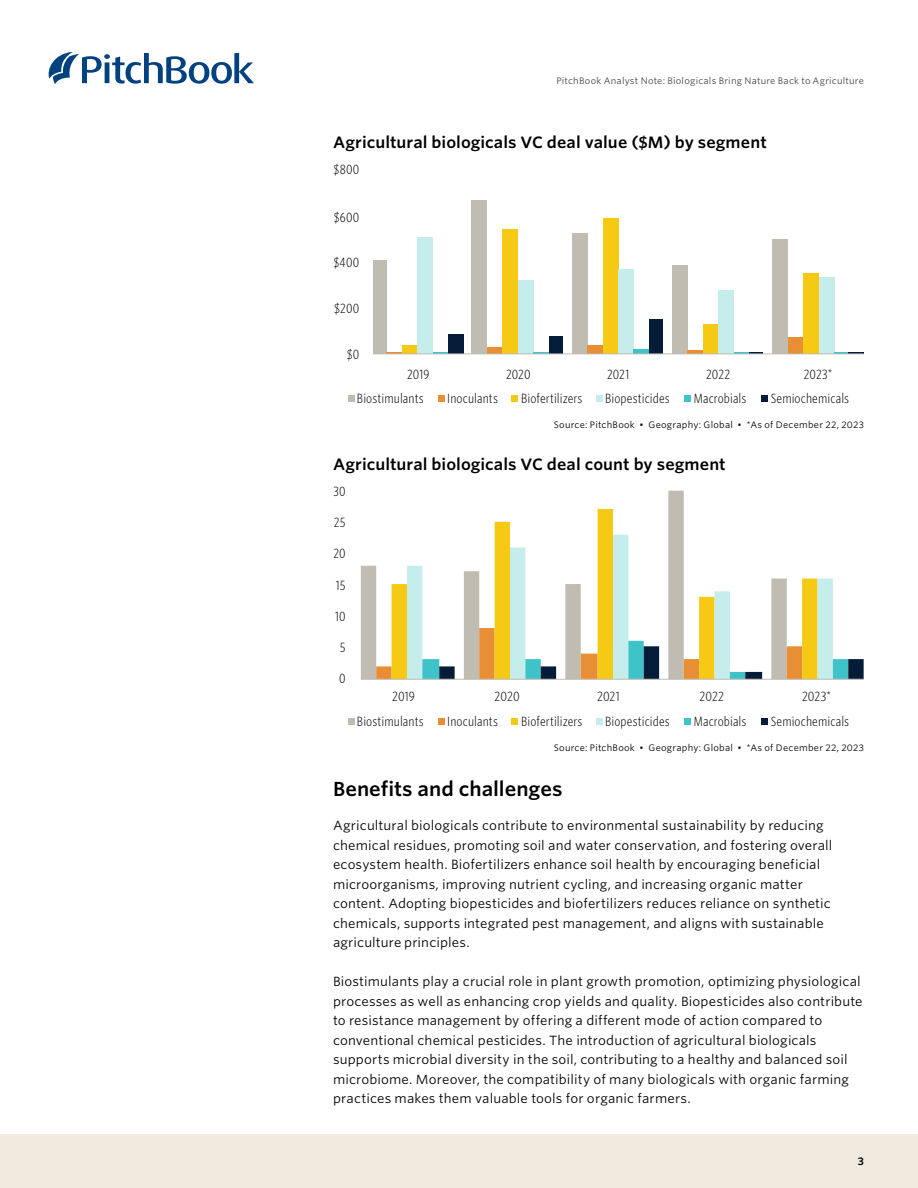
<style>
.page{position:relative;width:918px;height:1188px;background:#fff}
.page>*{position:absolute;margin:0;border:0;box-sizing:border-box;transform-origin:0 0}
.AN_Section_title{font:600 19.5px "Whitney S Sm";color:#000}
.AN_Chart___table_title{font:600 15.75px "Whitney S Sm";color:#000}
.AN_Body_copy{font:12.75px/19.5px "Whitney S Sm";letter-spacing:.01em;color:#000}
.t1{font:300 12.75px "Whitney Cond S Sm";letter-spacing:.005em;color:#000}
.t2{font:600 10.5px "Whitney S Sm";color:#000}
.AN_CR_Source_tag{font:9px "Whitney S Sm";letter-spacing:.025em;color:#000}
.t3{font:9px "Whitney S Sm";letter-spacing:.025em;color:#484643}
</style>
<div class="page">
<div style="left:0;top:1134px;width:918px;height:54px;background:#f0ebde"></div>
<svg style="left:49px;top:52px;width:205px;height:32px"></svg>
<div style="left:773px;top:240px;width:15px;height:114px;background:#c0bcb2"></div>
<div style="left:788px;top:338px;width:15px;height:16px;background:#e88f36"></div>
<div style="left:803px;top:274px;width:16px;height:80px;background:#f5c914"></div>
<div style="left:819px;top:277px;width:15px;height:77px;background:#c4edeb"></div>
<svg style="left:834px;top:352px;width:30px;height:2px"></svg>
<div style="left:672px;top:266px;width:16px;height:88px;background:#c0bcb2"></div>
<hr style="left:688px;top:351px;width:15px;height:3px;background:#e88f36">
<div style="left:703px;top:325px;width:16px;height:29px;background:#f5c914"></div>
<div style="left:719px;top:290px;width:15px;height:64px;background:#c4edeb"></div>
<svg style="left:734px;top:352px;width:29px;height:2px"></svg>
<div style="left:572px;top:233px;width:15px;height:121px;background:#c0bcb2"></div>
<div style="left:587px;top:346px;width:16px;height:8px;background:#e88f36"></div>
<div style="left:603px;top:218px;width:15px;height:136px;background:#f5c914"></div>
<div style="left:618px;top:269px;width:16px;height:85px;background:#c4edeb"></div>
<div style="left:634px;top:349px;width:15px;height:5px;background:#40c2c9"></div>
<div style="left:649px;top:320px;width:14px;height:34px;background:#051c38"></div>
<div style="left:472px;top:200px;width:15px;height:154px;background:#c0bcb2"></div>
<div style="left:487px;top:347px;width:15px;height:7px;background:#e88f36"></div>
<div style="left:502px;top:230px;width:16px;height:124px;background:#f5c914"></div>
<div style="left:518px;top:280px;width:15px;height:74px;background:#c4edeb"></div>
<svg style="left:533px;top:352px;width:16px;height:2px"></svg>
<div style="left:549px;top:336px;width:14px;height:18px;background:#051c38"></div>
<div style="left:373px;top:261px;width:14px;height:93px;background:#c0bcb2"></div>
<svg style="left:387px;top:352px;width:15px;height:2px"></svg>
<div style="left:402px;top:346px;width:16px;height:8px;background:#f5c914"></div>
<div style="left:418px;top:238px;width:15px;height:116px;background:#c4edeb"></div>
<svg style="left:433px;top:352px;width:15px;height:2px"></svg>
<div style="left:448px;top:334px;width:16px;height:20px;background:#051c38"></div>
<div style="left:348px;top:395px;width:6px;height:7px;background:#c0bcb2"></div>
<div style="left:438px;top:395px;width:6px;height:7px;background:#e88f36"></div>
<div style="left:511px;top:395px;width:7px;height:7px;background:#f5c914"></div>
<div style="left:596px;top:395px;width:6px;height:7px;background:#c4edeb"></div>
<div style="left:684px;top:395px;width:7px;height:7px;background:#40c2c9"></div>
<div style="left:761px;top:395px;width:6px;height:7px;background:#051c38"></div>
<hr style="left:373px;top:354px;width:491px;height:1px;background:#c0bcb2">
<svg style="left:361px;top:491px;width:323px;height:188px"></svg>
<svg style="left:392px;top:509px;width:292px;height:119px"></svg>
<svg style="left:407px;top:535px;width:426px;height:93px"></svg>
<svg style="left:376px;top:628px;width:488px;height:51px"></svg>
<div style="left:348px;top:718px;width:6px;height:7px;background:#c0bcb2"></div>
<div style="left:438px;top:718px;width:6px;height:7px;background:#e88f36"></div>
<div style="left:511px;top:718px;width:7px;height:7px;background:#f5c914"></div>
<div style="left:596px;top:718px;width:6px;height:7px;background:#c4edeb"></div>
<div style="left:684px;top:718px;width:7px;height:7px;background:#40c2c9"></div>
<div style="left:761px;top:718px;width:6px;height:7px;background:#051c38"></div>
<hr style="left:361px;top:679px;width:503px;height:1px;background:#c0bcb2">
<p class="t3" style="left:556px;top:75px;width:309px">PitchBook Analyst Note: Biologicals Bring Nature Back to Agriculture</p>
<p class="AN_Chart___table_title" style="left:333px;top:131px;width:435px">Agricultural biologicals VC deal value ($M) by segment</p>
<p class="t1" style="left:334px;top:161px;width:27px">$800</p>
<p class="t1" style="left:334px;top:209px;width:27px">$600</p>
<p class="t1" style="left:333px;top:254px;width:28px">$400</p>
<p class="t1" style="left:334px;top:300px;width:27px">$200</p>
<p class="t1" style="left:347px;top:346px;width:14px">$0</p>
<p class="t1" style="left:407px;top:366px;width:24px">2019</p>
<p class="t1" style="left:506px;top:366px;width:26px">2020</p>
<p class="t1" style="left:607px;top:366px;width:24px">2021</p>
<p class="t1" style="left:706px;top:366px;width:26px">2022</p>
<p class="t1" style="left:804px;top:366px;width:30px">2023*</p>
<p class="t1" style="left:357px;top:390px;width:68px">Biostimulants</p>
<p class="t1" style="left:447px;top:390px;width:52px">Inoculants</p>
<p class="t1" style="left:521px;top:390px;width:63px">Biofertilizers</p>
<p class="t1" style="left:605px;top:390px;width:66px">Biopesticides</p>
<p class="t1" style="left:694px;top:390px;width:54px">Macrobials</p>
<p class="t1" style="left:771px;top:390px;width:80px">Semiochemicals</p>
<p class="AN_CR_Source_tag" style="left:554px;top:418px;width:312px">Source: PitchBook • Geography: Global • *As of December 22, 2023</p>
<p class="AN_Chart___table_title" style="left:333px;top:454px;width:394px">Agricultural biologicals VC deal count by segment</p>
<p class="t1" style="left:333px;top:483px;width:14px">30</p>
<p class="t1" style="left:334px;top:514px;width:13px">25</p>
<p class="t1" style="left:333px;top:546px;width:14px">20</p>
<p class="t1" style="left:336px;top:577px;width:11px">15</p>
<p class="t1" style="left:335px;top:608px;width:12px">10</p>
<p class="t1" style="left:340px;top:639px;width:7px">5</p>
<p class="t1" style="left:339px;top:670px;width:8px">0</p>
<p class="t1" style="left:392px;top:689px;width:24px">2019</p>
<p class="t1" style="left:495px;top:689px;width:27px">2020</p>
<p class="t1" style="left:597px;top:689px;width:24px">2021</p>
<p class="t1" style="left:700px;top:689px;width:26px">2022</p>
<p class="t1" style="left:802px;top:689px;width:31px">2023*</p>
<p class="t1" style="left:357px;top:713px;width:68px">Biostimulants</p>
<p class="t1" style="left:447px;top:713px;width:52px">Inoculants</p>
<p class="t1" style="left:521px;top:713px;width:63px">Biofertilizers</p>
<p class="t1" style="left:605px;top:713px;width:66px">Biopesticides</p>
<p class="t1" style="left:694px;top:713px;width:54px">Macrobials</p>
<p class="t1" style="left:771px;top:713px;width:80px">Semiochemicals</p>
<p class="AN_CR_Source_tag" style="left:554px;top:741px;width:312px">Source: PitchBook • Geography: Global • *As of December 22, 2023</p>
<p class="AN_Section_title" style="left:333px;top:775px;width:231px">Benefits and challenges</p>
<p class="AN_Body_copy" style="left:333px;top:815px;width:501px">Agricultural biologicals contribute to environmental sustainability by reducing chemical residues, promoting soil and water conservation, and fostering overall ecosystem health. Biofertilizers enhance soil health by encouraging beneficial microorganisms, improving nutrient cycling, and increasing organic matter content. Adopting biopesticides and biofertilizers reduces reliance on synthetic chemicals, supports integrated pest management, and aligns with sustainable agriculture principles.</p>
<p class="AN_Body_copy" style="left:333px;top:971px;width:531px">Biostimulants play a crucial role in plant growth promotion, optimizing physiological processes as well as enhancing crop yields and quality. Biopesticides also contribute to resistance management by offering a different mode of action compared to conventional chemical pesticides. The introduction of agricultural biologicals supports microbial diversity in the soil, contributing to a healthy and balanced soil microbiome. Moreover, the compatibility of many biologicals with organic farming practices makes them valuable tools for organic farmers.</p>
<p class="t2" style="left:858px;top:1154px;width:8px">3</p>
</div>
